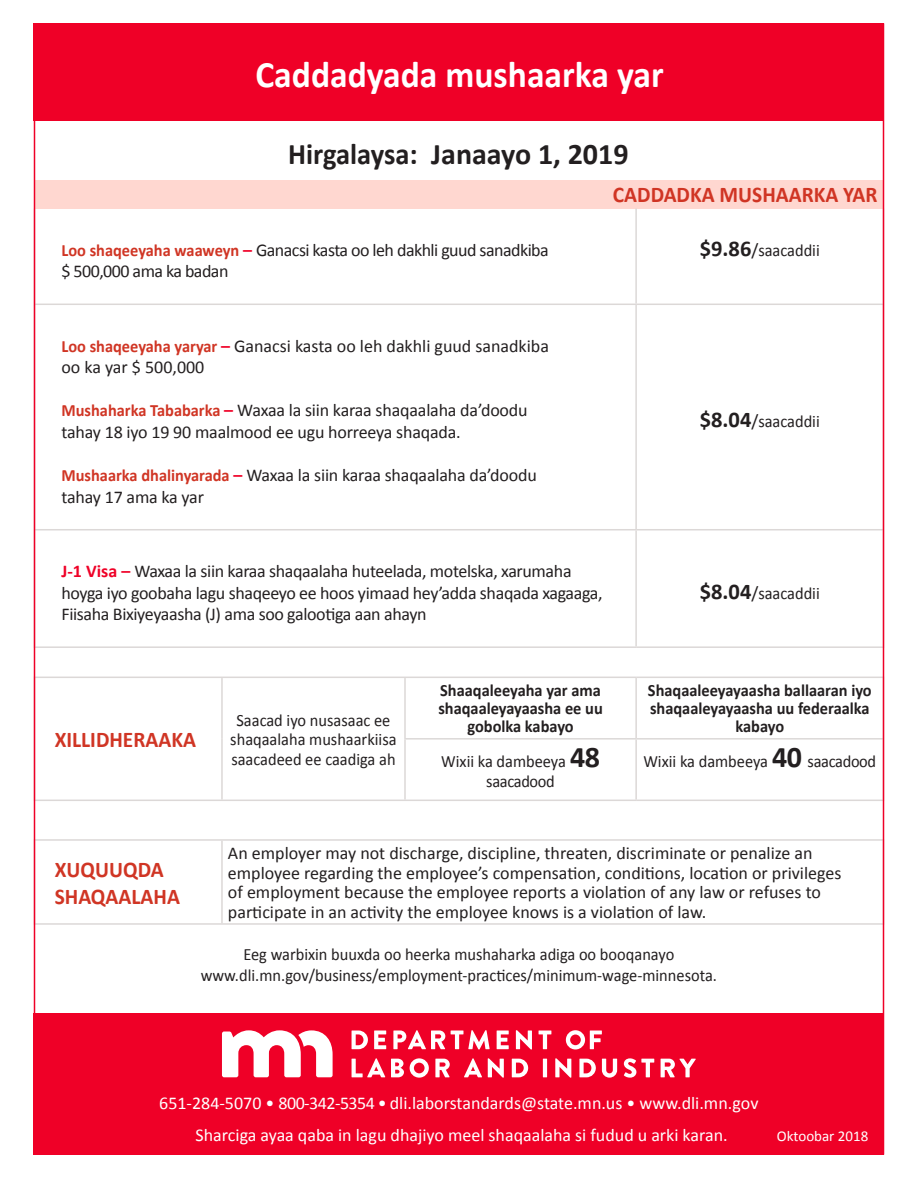
<style>
.page{position:relative;width:918px;height:1188px;background:#fff}
.page>*{position:absolute;margin:0;border:0;box-sizing:border-box;transform-origin:0 0}
.t1{font:700 37.5px "Calibri";color:#fff;scale:.95 1}
.t2{font:700 30px "Calibri";color:#231f20;scale:.95 1}
.t3{font:700 22.5px/27px "Calibri";color:#d03524;scale:.95 1}
.t4{font:18px/21.6px "Calibri";letter-spacing:-.01em;color:#231f20}
.t5{font:18px "Calibri";color:#fff}
.t6{font:18px/21.6px "Calibri";letter-spacing:-.03em;color:#231f20}
.t7{font:17.25px/19.5px "Calibri";color:#231f20;text-align:center;scale:.95 1}
.t8{font:700 17.25px/18px "Calibri";color:#231f20;text-align:center;scale:.95 1}
.t9{font:15px "Calibri";color:#fff}
.s1{font-weight:700;font-size:17.25px;color:#d03524}
.s2{font-weight:700;color:#ef0027}
.s3{font-weight:700;font-size:22.5px}
.s4{font-size:18px}
.s5{font-weight:700;font-size:30px}
</style>
<div class="page">
<div style="left:34px;top:180px;width:850px;height:28px;background:#ffd7d0"></div>
<hr style="left:635px;top:208px;width:2px;height:96px;background:#dcd8d7">
<hr style="left:34px;top:304px;width:602px;height:1px;background:#dcd8d7">
<hr style="left:34px;top:529px;width:602px;height:1px;background:#dcd8d7">
<hr style="left:34px;top:646px;width:602px;height:2px;background:#dcd8d7">
<hr style="left:635px;top:305px;width:2px;height:224px;background:#dcd8d7">
<hr style="left:635px;top:530px;width:2px;height:116px;background:#dcd8d7">
<hr style="left:636px;top:304px;width:248px;height:1px;background:#dcd8d7">
<hr style="left:636px;top:529px;width:248px;height:1px;background:#dcd8d7">
<hr style="left:636px;top:646px;width:248px;height:2px;background:#dcd8d7">
<div style="left:34px;top:23px;width:850px;height:98px;background:#ef0027"></div>
<hr style="left:34px;top:677px;width:188px;height:1px;background:#dcd8d7">
<hr style="left:34px;top:800px;width:188px;height:1px;background:#dcd8d7">
<hr style="left:221px;top:678px;width:2px;height:61px;background:#dcd8d7">
<hr style="left:221px;top:739px;width:2px;height:61px;background:#dcd8d7">
<hr style="left:222px;top:677px;width:183px;height:1px;background:#dcd8d7">
<hr style="left:222px;top:800px;width:183px;height:1px;background:#dcd8d7">
<hr style="left:404px;top:678px;width:2px;height:60px;background:#dcd8d7">
<hr style="left:404px;top:740px;width:2px;height:60px;background:#dcd8d7">
<hr style="left:405px;top:677px;width:231px;height:1px;background:#dcd8d7">
<hr style="left:636px;top:677px;width:248px;height:1px;background:#dcd8d7">
<hr style="left:635px;top:678px;width:2px;height:60px;background:#dcd8d7">
<hr style="left:635px;top:740px;width:2px;height:60px;background:#dcd8d7">
<hr style="left:404px;top:738px;width:232px;height:2px;background:#dcd8d7">
<hr style="left:636px;top:738px;width:248px;height:2px;background:#dcd8d7">
<hr style="left:405px;top:800px;width:231px;height:1px;background:#dcd8d7">
<hr style="left:636px;top:800px;width:248px;height:1px;background:#dcd8d7">
<hr style="left:34px;top:839px;width:188px;height:2px;background:#dcd8d7">
<hr style="left:34px;top:923px;width:188px;height:2px;background:#dcd8d7">
<hr style="left:221px;top:841px;width:2px;height:82px;background:#dcd8d7">
<hr style="left:222px;top:839px;width:662px;height:2px;background:#dcd8d7">
<hr style="left:222px;top:923px;width:662px;height:2px;background:#dcd8d7">
<div style="left:34px;top:1013px;width:850px;height:141px;background:#ef0027"></div>
<svg style="left:222px;top:1030px;width:111px;height:47px"></svg>
<svg style="left:352px;top:1031px;width:16px;height:18px"></svg>
<svg style="left:374px;top:1031px;width:12px;height:18px"></svg>
<svg style="left:393px;top:1030px;width:52px;height:19px"></svg>
<svg style="left:451px;top:1030px;width:39px;height:19px"></svg>
<svg style="left:497px;top:1031px;width:12px;height:18px"></svg>
<svg style="left:516px;top:1030px;width:16px;height:19px"></svg>
<svg style="left:539px;top:1031px;width:12px;height:18px"></svg>
<svg style="left:566px;top:1030px;width:36px;height:19px"></svg>
<svg style="left:352px;top:1058px;width:33px;height:19px"></svg>
<svg style="left:391px;top:1059px;width:13px;height:18px"></svg>
<svg style="left:410px;top:1058px;width:19px;height:20px"></svg>
<svg style="left:435px;top:1059px;width:15px;height:18px"></svg>
<svg style="left:464px;top:1058px;width:18px;height:19px"></svg>
<svg style="left:488px;top:1058px;width:16px;height:20px"></svg>
<svg style="left:512px;top:1059px;width:16px;height:18px"></svg>
<hr style="left:543px;top:1059px;width:4px;height:18px;background:#fff">
<svg style="left:555px;top:1058px;width:16px;height:20px"></svg>
<svg style="left:579px;top:1059px;width:17px;height:18px"></svg>
<svg style="left:602px;top:1059px;width:15px;height:19px"></svg>
<svg style="left:624px;top:1058px;width:30px;height:20px"></svg>
<svg style="left:661px;top:1059px;width:35px;height:18px"></svg>
<p class="t1" style="left:255px;top:50px;width:431px">Caddadyada mushaarka yar</p>
<p class="t2" style="left:288px;top:135px;width:360px">Hirgalaysa: Janaayo 1, 2019</p>
<p class="t3" style="left:613px;top:181px;width:280px">CADDADKA MUSHAARKA YAR</p>
<p class="t6" style="left:62px;top:239px;width:489px"><span class="s1">Loo shaqeeyaha waaweyn</span> <span class="s2">–</span> Ganacsi kasta oo leh dakhli guud sanadkiba $ 500,000 ama ka badan</p>
<p class="t7" style="left:700px;top:240px;width:128px"><span class="s3">$9.86</span><span class="s4">/</span>saacaddii</p>
<p class="t4" style="left:62px;top:335px;width:489px"><span class="s1">Loo shaqeeyaha yaryar</span> <span class="s2">–</span> Ganacsi kasta oo leh dakhli guud sanadkiba oo ka yar $ 500,000</p>
<p class="t4" style="left:62px;top:400px;width:468px"><span class="s1">Mushaharka Tababarka</span> <span class="s2">–</span> Waxaa la siin karaa shaqaalaha da’doodu tahay 18 iyo 19 90 maalmood ee ugu horreeya shaqada.</p>
<p class="t4" style="left:62px;top:464px;width:477px"><span class="s1">Mushaarka dhalinyarada</span> <span class="s2">–</span> Waxaa la siin karaa shaqaalaha da’doodu tahay 17 ama ka yar</p>
<p class="t4" style="left:62px;top:560px;width:543px"><span class="s2">J-1 Visa –</span> Waxaa la siin karaa shaqaalaha huteelada, motelska, xarumaha hoyga iyo goobaha lagu shaqeeyo ee hoos yimaad hey’adda shaqada xagaaga,<br>Fiisaha Bixiyeyaasha (J) ama soo galootiga aan ahayn</p>
<p class="t7" style="left:700px;top:412px;width:128px"><span class="s3">$8.04</span><span class="s4">/</span>saacaddii</p>
<p class="t7" style="left:700px;top:583px;width:128px"><span class="s3">$8.04</span><span class="s4">/</span>saacaddii</p>
<p class="t3" style="left:55px;top:726px;width:150px">XILLIDHERAAKA</p>
<p class="t3" style="left:55px;top:856px;width:133px">XUQUUQDA<br>SHAQAALAHA</p>
<p class="t7" style="left:230px;top:710px;width:177px">Saacad iyo nusasaac ee shaqaalaha mushaarkiisa saacadeed ee caadiga ah</p>
<p class="t8" style="left:438px;top:682px;width:175px">Shaaqaleeyaha yar ama shaqaaleyayaasha ee uu gobolka kabayo</p>
<p class="t8" style="left:648px;top:682px;width:237px">Shaqaaleeyayaasha ballaaran iyo shaqaaleyayaasha uu federaalka kabayo</p>
<p class="t7" style="left:441px;top:752px;width:169px">Wixii ka dambeeya <span class="s5">48 </span>saacadood</p>
<p class="t7" style="left:643px;top:752px;width:247px">Wixii ka dambeeya <span class="s5">40</span> saacadood</p>
<p class="t4" style="left:228px;top:844px;width:615px;line-height:19.5px">An employer may not discharge, discipline, threaten, discriminate or penalize an employee regarding the employee’s compensation, conditions, location or privileges of employment because the employee reports a violation of any law or refuses to participate in an activity the employee knows is a violation of law.</p>
<p class="t7" style="left:201px;top:944px;width:545px;line-height:20.7px">Eeg warbixin buuxda oo heerka mushaharka adiga oo booqanayo www.dli.mn.gov/business/employment-practices/minimum-wage-minnesota.</p>
<p class="t5" style="left:159px;top:1092px;width:601px">651-284-5070 • 800-342-5354 • dli.laborstandards@state.mn.us • www.dli.mn.gov</p>
<p class="t5" style="left:196px;top:1124px;width:534px">Sharciga ayaa qaba in lagu dhajiyo meel shaqaalaha si fudud u arki karan.</p>
<p class="t9" style="left:777px;top:1127px;width:93px">Oktoobar 2018</p>
</div>
